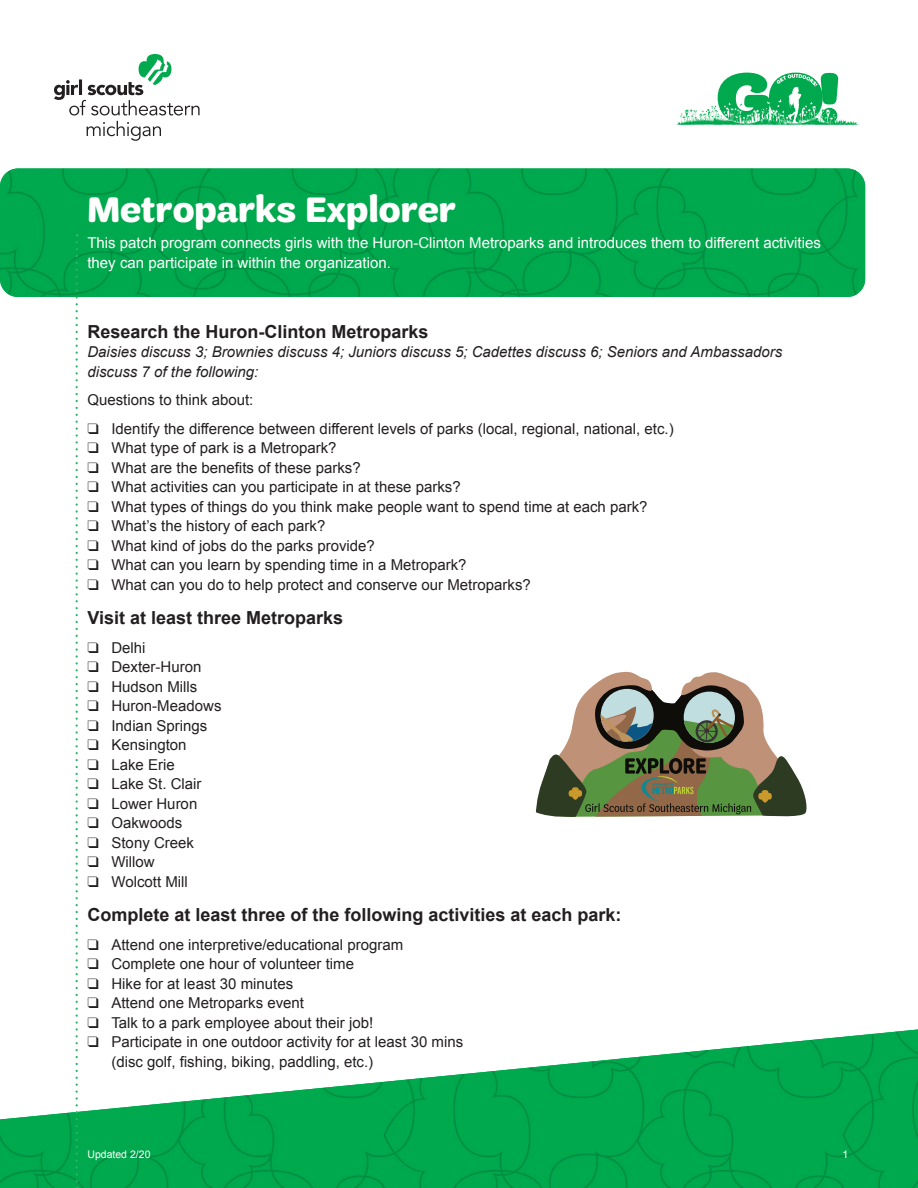
<style>
.page{position:relative;width:918px;height:1188px;background:#fff}
.page>*{position:absolute;margin:0;border:0;box-sizing:border-box;transform-origin:0 0}
.t1{font:700 37.5px "Trefoil Sans";color:#fff}
.t2{font:700 18px "Arial";color:#231f20}
.t3{font:15px/19.5px "Arial";color:#231f20}
.t4{font:15px/19.5px "Arial";color:#fff}
.t5{font:italic 15px/19.5px "Arial";color:#231f20}
.t6{font:10.5px "Arial";color:#fff}
</style>
<div class="page">
<img style="left:0;top:1029px;width:918px;height:159px">
<img style="left:0;top:168px;width:865px;height:129px">
<svg style="left:54px;top:54px;width:146px;height:87px"></svg>
<svg style="left:676px;top:73px;width:183px;height:52px"></svg>
<svg style="left:536px;top:671px;width:271px;height:146px"></svg>
<svg style="left:76px;top:242px;width:2px;height:946px"></svg>
<svg style="left:88px;top:1037px;width:10px;height:10px"></svg>
<h1 class="t1" style="left:87px;top:188px;width:370px">Metroparks Explorer</h1>
<p class="t4" style="left:87px;top:233px;width:735px">This patch program connects girls with the Huron-Clinton Metroparks and introduces them to different activities they can participate in within the organization.</p>
<p class="t2" style="left:87px;top:320px;width:343px">Research the Huron-Clinton Metroparks</p>
<p class="t5" style="left:87px;top:342px;width:696px">Daisies discuss 3; Brownies discuss 4; Juniors discuss 5; Cadettes discuss 6; Seniors and Ambassadors discuss 7 of the following:</p>
<p class="t3" style="left:111px;top:386px;width:564px;line-height:28.5px;text-indent:-24px">Questions to think about:<br>Identify the difference between different levels of parks (local, regional, national, etc.)</p>
<p class="t3" style="left:111px;top:438px;width:538px">What type of park is a Metropark?<br>What are the benefits of these parks?<br>What activities can you participate in at these parks?<br>What types of things do you think make people want to spend time at each park?<br>What’s the history of each park?<br>What kind of jobs do the parks provide?<br>What can you learn by spending time in a Metropark?<br>What can you do to help protect and conserve our Metroparks?</p>
<p class="t2" style="left:87px;top:606px;width:257px">Visit at least three Metroparks</p>
<p class="t3" style="left:111px;top:638px;width:112px">Delhi<br>Dexter-Huron<br>Hudson Mills<br>Huron-Meadows<br>Indian Springs<br>Kensington<br>Lake Erie<br>Lake St. Clair<br>Lower Huron<br>Oakwoods<br>Stony Creek<br>Willow<br>Wolcott Mill</p>
<p class="t2" style="left:87px;top:903px;width:536px">Complete at least three of the following activities at each park:</p>
<p class="t3" style="left:111px;top:935px;width:353px">Attend one interpretive/educational program Complete one hour of volunteer time<br>Hike for at least 30 minutes<br>Attend one Metroparks event<br>Talk to a park employee about their job!<br>Participate in one outdoor activity for at least 30 mins (disc golf, fishing, biking, paddling, etc.)</p>
<p class="t6" style="left:87px;top:1147px;width:65px">Updated 2/20</p>
<p class="t6" style="left:843px;top:1147px;width:7px">1</p>
</div>
